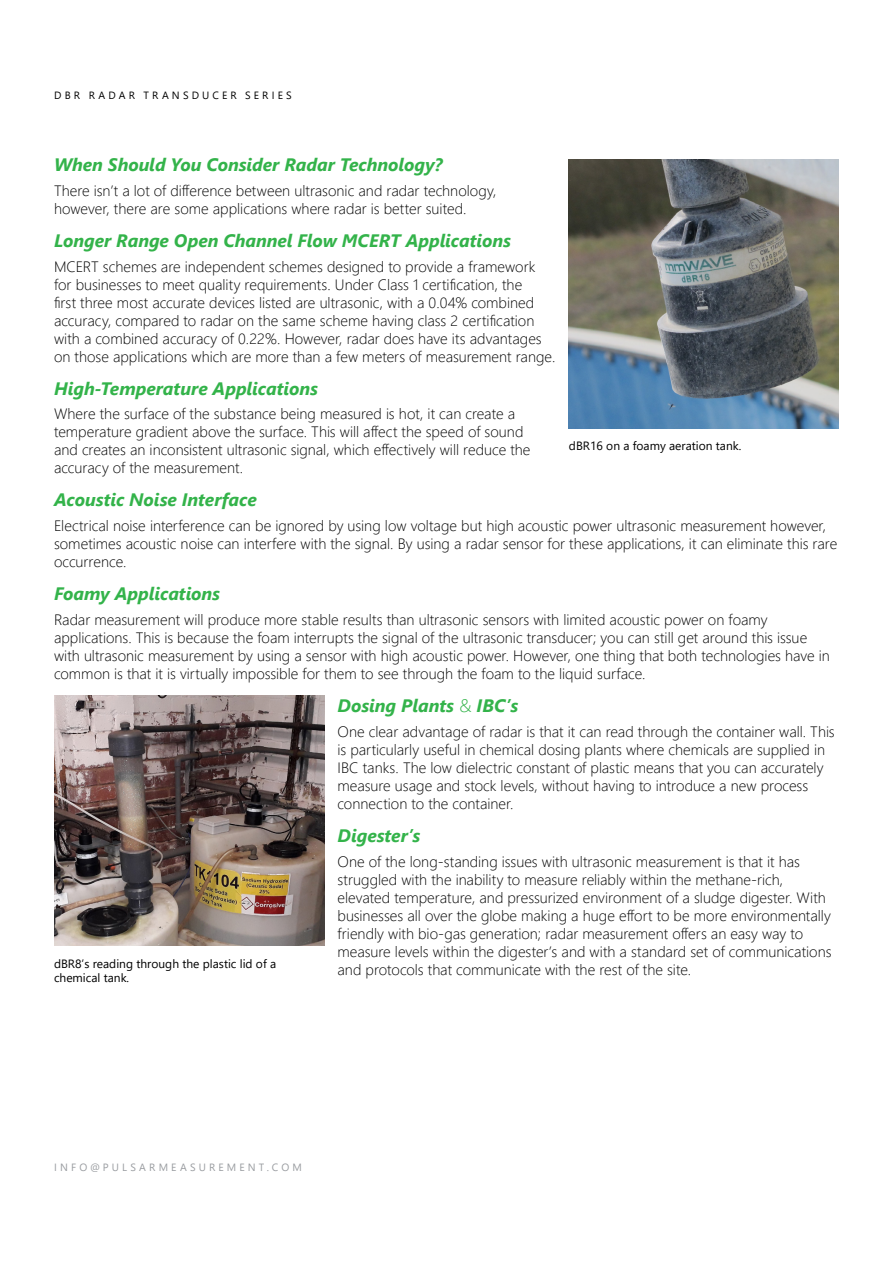
<style>
.page{position:relative;width:893px;height:1263px;background:#fff}
.page>*{position:absolute;margin:0;border:0;box-sizing:border-box;transform-origin:0 0}
.t1{font:italic 700 18px "Segoe UI";letter-spacing:-.005em;color:#33b34a}
.t2{font:300 15px/18px "Segoe UI";color:#000}
.t3{font:12px/14.4px "Segoe UI";color:#000}
.t4{font:10.5px "Segoe UI";letter-spacing:.3em;color:#999ca0}
.t5{font:10.5px "Segoe UI";letter-spacing:.3em;color:#000}
.s1{font-weight:300;font-style:normal}
</style>
<div class="page">
<img style="left:569px;top:159px;width:270px;height:269px">
<img style="left:54px;top:695px;width:270px;height:250px">
<p class="t5" style="left:54px;top:85px;width:239px">DBR RADAR TRANSDUCER SERIES</p>
<p class="t1" style="left:54px;top:148px;width:390px">When Should You Consider Radar Technology?</p>
<p class="t2" style="left:54px;top:180px;width:444px">There isn’t a lot of difference between ultrasonic and radar technology, however, there are some applications where radar is better suited.</p>
<p class="t1" style="left:54px;top:224px;width:459px">Longer Range Open Channel Flow MCERT Applications</p>
<p class="t2" style="left:54px;top:256px;width:503px">MCERT schemes are independent schemes designed to provide a framework for businesses to meet quality requirements. Under Class 1 certification, the<br>first three most accurate devices listed are ultrasonic, with a 0.04% combined accuracy, compared to radar on the same scheme having class 2 certification with a combined accuracy of 0.22%. However, radar does have its advantages on those applications which are more than a few meters of measurement range.</p>
<p class="t1" style="left:54px;top:371px;width:265px">High-Temperature Applications</p>
<p class="t2" style="left:54px;top:404px;width:478px">Where the surface of the substance being measured is hot, it can create a temperature gradient above the surface. This will affect the speed of sound and creates an inconsistent ultrasonic signal, which effectively will reduce the accuracy of the measurement.</p>
<p class="t1" style="left:54px;top:483px;width:204px">Acoustic Noise Interface</p>
<p class="t2" style="left:54px;top:515px;width:785px">Electrical noise interference can be ignored by using low voltage but high acoustic power ultrasonic measurement however, sometimes acoustic noise can interfere with the signal. By using a radar sensor for these applications, it can eliminate this rare occurrence.</p>
<p class="t1" style="left:54px;top:577px;width:168px">Foamy Applications</p>
<p class="t2" style="left:54px;top:609px;width:777px">Radar measurement will produce more stable results than ultrasonic sensors with limited acoustic power on foamy applications. This is because the foam interrupts the signal of the ultrasonic transducer; you can still get around this issue with ultrasonic measurement by using a sensor with high acoustic power. However, one thing that both technologies have in common is that it is virtually impossible for them to see through the foam to the liquid surface.</p>
<p class="t1" style="left:338px;top:689px;width:182px">Dosing Plants <span class="s1">&amp;</span> IBC’s</p>
<p class="t2" style="left:338px;top:721px;width:499px">One clear advantage of radar is that it can read through the container wall. This is particularly useful in chemical dosing plants where chemicals are supplied in IBC tanks. The low dielectric constant of plastic means that you can accurately measure usage and stock levels, without having to introduce a new process connection to the container.</p>
<p class="t1" style="left:338px;top:818px;width:84px">Digester’s</p>
<p class="t2" style="left:338px;top:851px;width:495px">One of the long-standing issues with ultrasonic measurement is that it has struggled with the inability to measure reliably within the methane-rich, elevated temperature, and pressurized environment of a sludge digester. With businesses all over the globe making a huge effort to be more environmentally friendly with bio-gas generation; radar measurement offers an easy way to measure levels within the digester’s and with a standard set of communications and protocols that communicate with the rest of the site.</p>
<p class="t3" style="left:569px;top:438px;width:174px">dBR16 on a foamy aeration tank.</p>
<p class="t3" style="left:54px;top:955px;width:224px">dBR8’s reading through the plastic lid of a chemical tank.</p>
<p class="t4" style="left:54px;top:1157px;width:249px">INFO@PULSARMEASUREMENT.COM</p>
</div>
